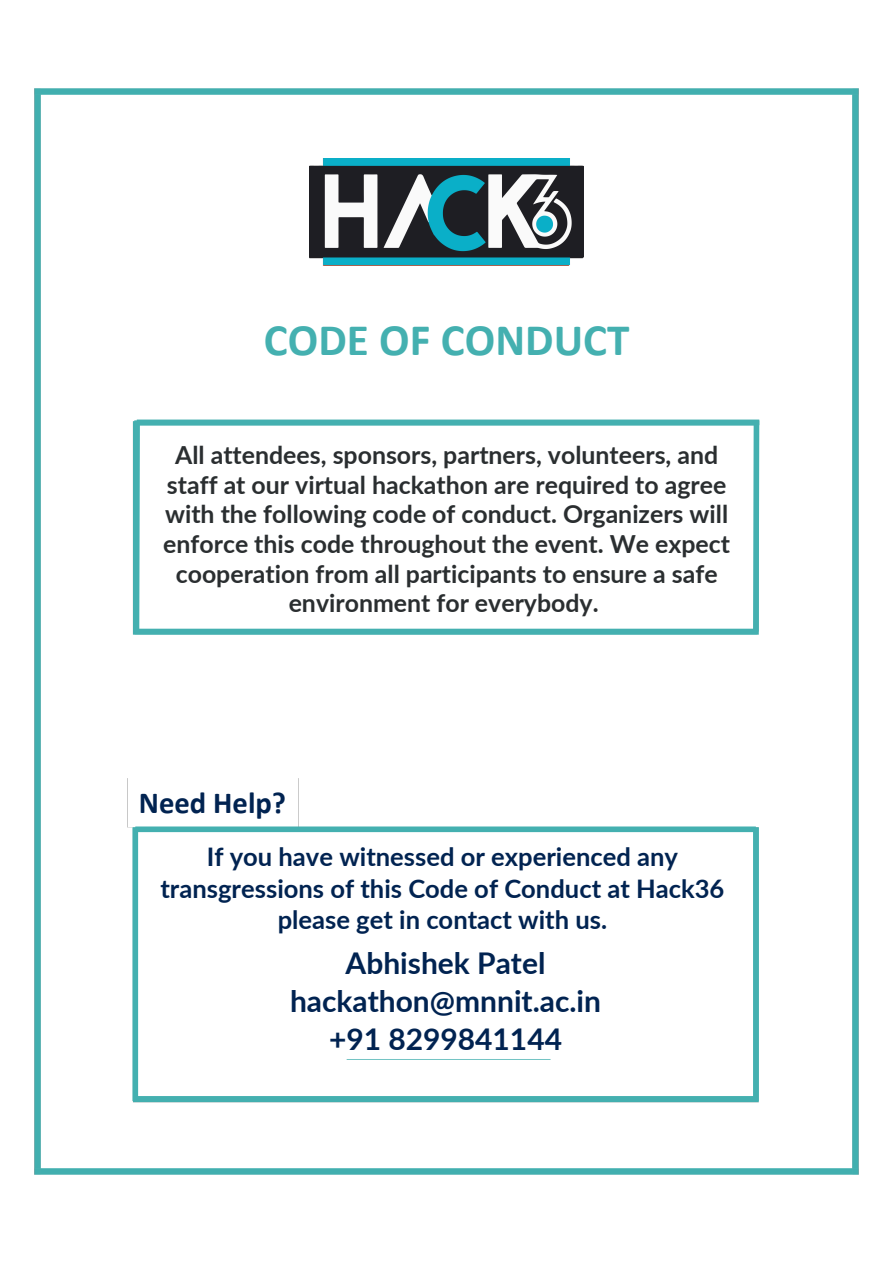
<style>
.page{position:relative;width:893px;height:1263px;background:#fff}
.page>*{position:absolute;margin:0;border:0;box-sizing:border-box;transform-origin:0 0}
.t1{font:700 45.15px "Calibri";color:#44b0b0}
.t2{font:700 30.67px "Calibri";color:#012351}
.t3{font:700 29.92px "Lato";color:#012351}
.t4{font:700 25.58px "Lato";color:#012351}
.t5{font:700 24.83px/29.5px "Lato";color:#2a2e30;text-align:center}
</style>
<div class="page">
<img style="left:34px;top:88px;width:825px;height:1087px">
<img style="left:310px;top:159px;width:273px;height:105px">
<div style="left:135px;top:1096px;width:620px;height:6px;background:#44b0b0"></div>
<div style="left:135px;top:826px;width:621px;height:6px;background:#44b0b0"></div>
<div style="left:753px;top:827px;width:5px;height:274px;background:#44b0b0"></div>
<div style="left:132px;top:827px;width:6px;height:274px;background:#44b0b0"></div>
<div style="left:137px;top:419px;width:622px;height:6px;background:#44b0b0"></div>
<svg style="left:750px;top:415px;width:12px;height:222px"></svg>
<div style="left:135px;top:629px;width:622px;height:5px;background:#44b0b0"></div>
<svg style="left:131px;top:415px;width:12px;height:222px"></svg>
<p class="t1" style="left:264px;top:321px;width:367px">CODE OF CONDUCT</p>
<p class="t5" style="left:163px;top:440px;width:568px">All attendees, sponsors, partners, volunteers, and staff at our virtual hackathon are required to agree with the following code of conduct. Organizers will enforce this code throughout the event. We expect cooperation from all participants to ensure a safe environment for everybody.</p>
<p class="t2" style="left:139px;top:790px;width:149px">Need Help?</p>
<p class="t4" style="left:207px;top:841px;width:473px">If you have witnessed or experienced any</p>
<p class="t4" style="left:160px;top:873px;width:565px">transgressions of this Code of Conduct at Hack36</p>
<p class="t4" style="left:278px;top:903px;width:331px">please get in contact with us.</p>
<p class="t3" style="left:345px;top:944px;width:201px">Abhishek Patel</p>
<h1 class="t3" style="left:290px;top:982px;width:312px">hackathon@mnnit.ac.in</h1>
<p class="t3" style="left:329px;top:1021px;width:235px">+91 8299841144</p>
</div>
